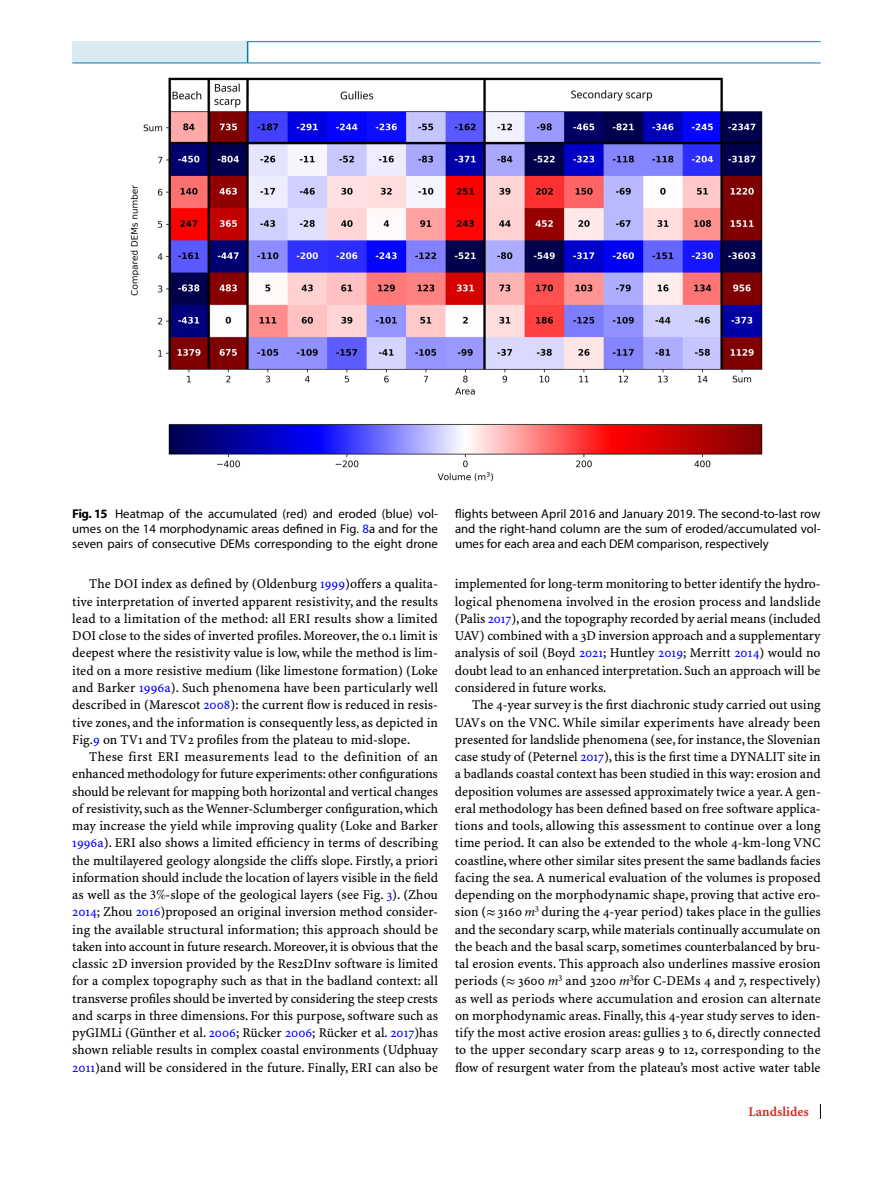
<style>
.page{position:relative;width:893px;height:1187px;background:#fff}
.page>*{position:absolute;margin:0;border:0;box-sizing:border-box;transform-origin:0 0}
.t1{font:13.5px/17.2px "S Minion Plus";letter-spacing:.005em;color:#000;text-align:justify}
.t2{font:13.5px "S Minion Plus Bold 4";color:#d12d28}
.t3{font:12.75px/15px "S Myriad";color:#000;text-align:justify}
.s1{font-weight:700}
.s2{color:#00f}
.s3{font-family:"Minion Pro Regular 32"}
.s4{font-family:"STIX Math Regular 39"}
.s5{font-family:"STIX Math Regular 40"}
.s6{font-family:"Minion Pro It 30"}
.s7{font-family:"STIX Math Regular 41"}
.s8{font-family:"Minion Pro It 31"}
.s9{font-family:"Minion Pro It 32"}
</style>
<div class="page">
<svg style="left:820px;top:1104px;width:1px;height:14px"></svg>
<div style="left:72px;top:42px;width:176px;height:21px;background:#daeaf3"></div>
<svg style="left:247px;top:42px;width:1px;height:21px"></svg>
<hr style="left:72px;top:63px;width:176px;height:1px;background:#007faa">
<hr style="left:247px;top:41px;width:574px;height:1px;background:#007faa">
<hr style="left:248px;top:63px;width:573px;height:1px;background:#007faa">
<img style="left:130px;top:77px;width:633px;height:405px">
<p class="t3" style="left:72px;top:506px;width:367px"><span class="s1">Fig. 15</span> Heatmap of the accumulated (red) and eroded (blue) vol&shy;umes on the 14 morphodynamic areas defined in Fig. <span class="s2">8</span>a and for the seven pairs of consecutive DEMs corresponding to the eight drone</p>
<p class="t3" style="left:455px;top:506px;width:367px">flights between April 2016 and January 2019. The second-to-last row and the right-hand column are the sum of eroded/accumulated vol&shy;umes for each area and each DEM comparison, respectively</p>
<p class="t1" style="left:72px;top:575px;width:367px;text-indent:17px">The DOI index as defined by (Oldenburg <span class="s2">1999</span>)offers a qualita&shy;tive interpretation of inverted apparent resistivity, and the results lead to a limitation of the method: all ERI results show a limited DOI close to the sides of inverted profiles. Moreover, the 0.1 limit is deepest where the resistivity value is low, while the method is lim&shy;ited on a more resistive medium (like limestone formation) (Loke and Barker <span class="s2">1996a</span>). Such phenomena have been particularly well described in (Marescot <span class="s2">2008</span>): the current flow is reduced in resis&shy;tive zones, and the information is consequently less, as depicted in Fig.<span class="s2">9</span> on TV1 and TV2 profiles from the plateau to mid-slope.</p>
<p class="t1" style="left:72px;top:748px;width:367px;text-indent:17px">These first ERI measurements lead to the definition of an enhanced methodology for future experiments: other configurations should be relevant for mapping both horizontal and vertical changes of resistivity, such as the Wenner-Sclumberger configuration, which may increase the yield while improving quality (Loke and Barker <span class="s2">1996a</span>). ERI also shows a limited efficiency in terms of describing the multilayered geology alongside the cliffs slope. Firstly, a priori information should include the location of layers visible in the field as well as the <span class="s3">3</span><span class="s4">%</span>-slope of the geological layers (see Fig. <span class="s2">3</span>). (Zhou <span class="s2">2014</span>; Zhou <span class="s2">2016</span>)proposed an original inversion method consider&shy;ing the available structural information; this approach should be taken into account in future research. Moreover, it is obvious that the classic 2D inversion provided by the Res2DInv software is limited for a complex topography such as that in the badland context: all transverse profiles should be inverted by considering the steep crests and scarps in three dimensions. For this purpose, software such as pyGIMLi (Günther et al. <span class="s2">2006</span>; Rücker <span class="s2">2006</span>; Rücker et al. <span class="s2">2017</span>)has shown reliable results in complex coastal environments (Udphuay <span class="s2">2011</span>)and will be considered in the future. Finally, ERI can also be</p>
<p class="t1" style="left:455px;top:575px;width:367px">implemented for long-term monitoring to better identify the hydro&shy;logical phenomena involved in the erosion process and landslide (Palis <span class="s2">2017</span>), and the topography recorded by aerial means (included UAV) combined with a 3D inversion approach and a supplementary analysis of soil (Boyd <span class="s2">2021</span>; Huntley <span class="s2">2019</span>; Merritt <span class="s2">2014</span>) would no doubt lead to an enhanced interpretation. Such an approach will be considered in future works.</p>
<p class="t1" style="left:455px;top:696px;width:367px;text-indent:17px">The 4-year survey is the first diachronic study carried out using UAVs on the VNC. While similar experiments have already been presented for landslide phenomena (see, for instance, the Slovenian case study of (Peternel <span class="s2">2017</span>), this is the first time a DYNALIT site in a badlands coastal context has been studied in this way: erosion and deposition volumes are assessed approximately twice a year. A gen&shy;eral methodology has been defined based on free software applica&shy;tions and tools, allowing this assessment to continue over a long time period. It can also be extended to the whole 4-km-long VNC coastline, where other similar sites present the same badlands facies facing the sea. A numerical evaluation of the volumes is proposed depending on the morphodynamic shape, proving that active ero&shy;sion (<span class="s5">≈</span> 3160 <span class="s6">m</span><sup>3</sup> during the 4-year period) takes place in the gullies and the secondary scarp, while materials continually accumulate on the beach and the basal scarp, sometimes counterbalanced by bru&shy;tal erosion events. This approach also underlines massive erosion periods (<span class="s7">≈</span> 3600 <span class="s8">m</span><sup>3</sup> and 3200 <span class="s9">m</span><sup>3</sup>for C-DEMs 4 and 7, respectively) as well as periods where accumulation and erosion can alternate on morphodynamic areas. Finally, this 4-year study serves to iden&shy;tify the most active erosion areas: gullies 3 to 6, directly connected to the upper secondary scarp areas 9 to 12, corresponding to the flow of resurgent water from the plateau’s most active water table</p>
<p class="t2" style="left:748px;top:1103px;width:62px">Landslides</p>
</div>
